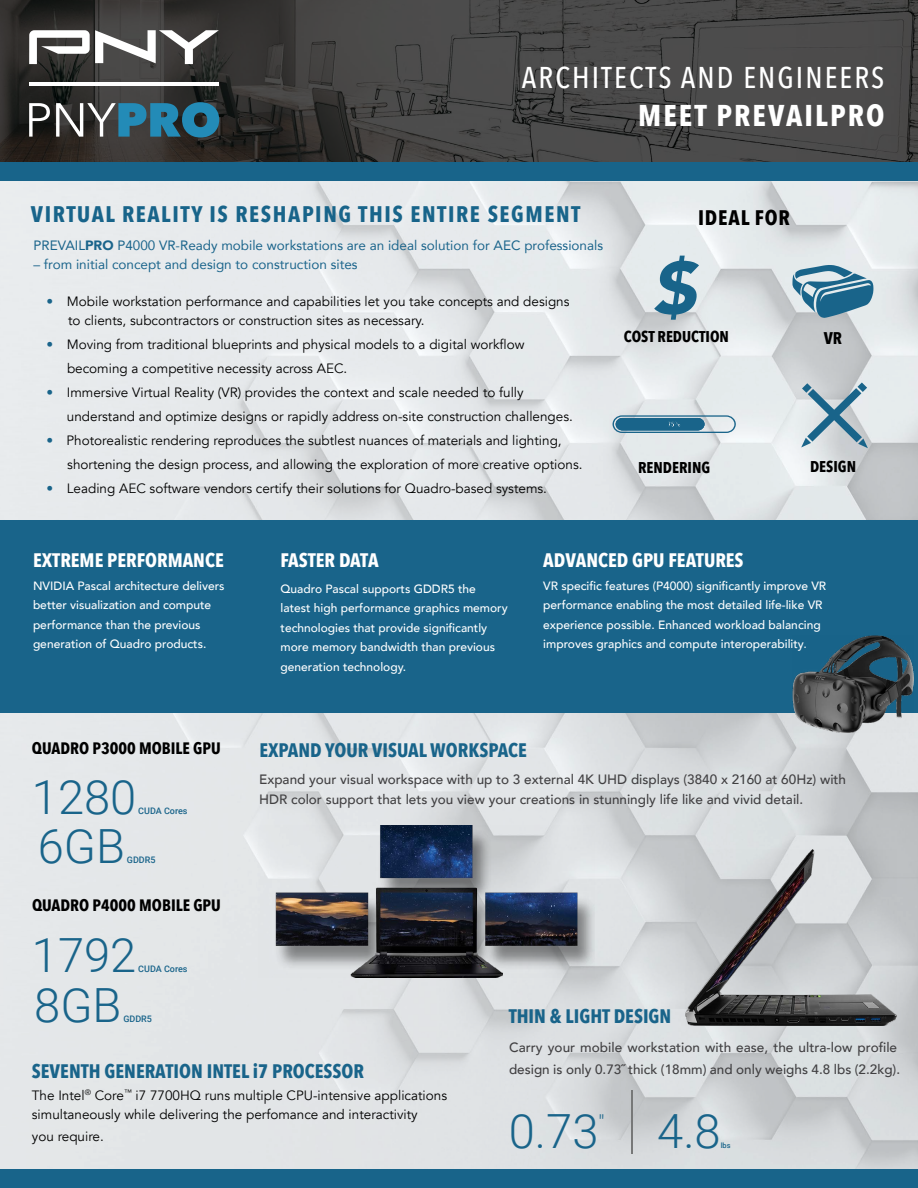
<style>
.page{position:relative;width:918px;height:1188px;background:#fff}
.page>*{position:absolute;margin:0;border:0;box-sizing:border-box;transform-origin:0 0}
.t1{font:italic 900 73.5px "Avenir";color:#18648a}
.t2{font:300 47.1px "Roboto";color:#19648a}
.t3{font:500 30px "Avenir Next Condensed";letter-spacing:.07em;color:#fff}
.t4{font:700 30px "Avenir Next Condensed";letter-spacing:.07em;color:#fff}
.t5{font:700 22.5px "Avenir Next Condensed";letter-spacing:.07em;color:#18648a}
.t6{font:700 21px "Avenir Next Condensed";letter-spacing:.04em;color:#000}
.t7{font:300 21px "Roboto";color:#19648a}
.t8{font:700 19.5px "Avenir Next Condensed";color:#19648a}
.t9{font:700 19.5px "Avenir Next Condensed";color:#fff}
.t10{font:700 16.95px "Avenir Next Condensed";color:#000}
.t11{font:700 16.5px "Avenir Next Condensed";color:#000}
.t12{font:700 15.6px "Avenir Next Condensed";color:#000}
.t13{font:13.5px/24px "Avenir";color:#000}
.t14{font:500 13.5px/19.5px "Avenir";color:#414042}
.t15{font:13.5px "Avenir";color:#1a648b}
.t16{font:500 12px/19.5px "Avenir";color:#fff}
.t17{font:500 9px "Roboto";color:#19648a}
.t18{font:500 7.35px "Roboto";color:#19648a}
.s1{font-weight:900}
.s2{color:#19648a}
.s3{color:#1a648b}
.s4{font-family:"Avenir Next Condensed"}
.s5{font-weight:100;font-size:75.3px;color:#777878}
</style>
<div class="page">
<img style="left:0;top:181px;width:918px;height:988px">
<div style="left:0;top:162px;width:918px;height:19px;background:#18648a"></div>
<svg style="left:801px;top:383px;width:67px;height:65px;background:#a5bbc6"></svg>
<div style="left:0;top:1169px;width:918px;height:19px;background:#18648a"></div>
<img style="left:259px;top:825px;width:336px;height:153px">
<img style="left:686px;top:849px;width:210px;height:177px">
<div style="left:0;top:520px;width:918px;height:193px;background:#19648a"></div>
<img style="left:793px;top:635px;width:120px;height:98px">
<svg style="left:0;top:0;width:918px;height:162px;background:#41403f"></svg>
<hr style="left:29px;top:82px;width:190px;height:3px;background:#fff">
<svg style="left:29px;top:103px;width:21px;height:34px"></svg>
<svg style="left:56px;top:102px;width:163px;height:36px;background:#406979"></svg>
<svg style="left:29px;top:30px;width:190px;height:34px"></svg>
<svg style="left:613px;top:415px;width:123px;height:18px;background:#5f91ab"></svg>
<svg style="left:792px;top:265px;width:81px;height:53px;background:#77a1b6"></svg>
<h3 class="t3" style="left:522px;top:60px;width:364px">ARCHITECTS AND ENGINEERS</h3>
<h3 class="t4" style="left:638px;top:97px;width:248px">MEET PREVAILPRO</h3>
<h3 class="t5" style="left:31px;top:201px;width:551px">VIRTUAL REALITY IS RESHAPING THIS ENTIRE SEGMENT</h3>
<h3 class="t6" style="left:698px;top:205px;width:93px">IDEAL FOR</h3>
<p class="t15" style="left:33px;top:234px;width:571px">PREVAIL<span class="s1">PRO</span> P4000 VR-Ready mobile workstations are an ideal solution for AEC professionals</p>
<p class="t15" style="left:33px;top:254px;width:326px">– from initial concept and design to construction sites</p>
<p class="t13" style="left:68px;top:292px;width:503px;line-height:19.5px;text-indent:-22px"><span class="s2">•</span> Mobile workstation performance and capabilities let you take concepts and designs to clients, subcontractors or construction sites as necessary.</p>
<p class="t13" style="left:67px;top:333px;width:459px;text-indent:-20px"><span class="s3">•</span> Moving from traditional blueprints and physical models to a digital workflow becoming a competitive necessity across AEC.</p>
<p class="t13" style="left:67px;top:381px;width:507px;text-indent:-20px"><span class="s2">•</span> Immersive Virtual Reality (VR) provides the context and scale needed to fully understand and optimize designs or rapidly address on-site construction challenges.</p>
<p class="t13" style="left:67px;top:429px;width:517px;text-indent:-21px"><span class="s2">•</span> Photorealistic rendering reproduces the subtlest nuances of materials and lighting, shortening the design process, and allowing the exploration of more creative options.</p>
<p class="t13" style="left:47px;top:477px;width:502px"><span class="s2">•</span> Leading AEC software vendors certify their solutions for Quadro-based systems.</p>
<h1 class="t1" style="left:652px;top:227px;width:45px">$</h1>
<p class="t12" style="left:624px;top:327px;width:107px">COST REDUCTION</p>
<p class="t12" style="left:638px;top:458px;width:74px">RENDERING</p>
<p class="t10" style="left:824px;top:327px;width:20px">VR</p>
<p class="t12" style="left:810px;top:457px;width:47px">DESIGN</p>
<h3 class="t9" style="left:33px;top:549px;width:192px">EXTREME PERFORMANCE</h3>
<p class="t16" style="left:33px;top:575px;width:193px">NVIDIA Pascal architecture delivers better visualization and compute performance than the previous generation of Quadro products.</p>
<p class="t11" style="left:32px;top:738px;width:190px">QUADRO P3000 MOBILE GPU</p>
<h2 class="t2" style="left:32px;top:764px;width:106px">1280</h2>
<p class="t17" style="left:138px;top:804px;width:51px">CUDA Cores</p>
<h2 class="t2" style="left:38px;top:814px;width:89px">6GB</h2>
<p class="t17" style="left:127px;top:854px;width:30px">GDDR5</p>
<p class="t11" style="left:32px;top:895px;width:190px">QUADRO P4000 MOBILE GPU</p>
<h2 class="t2" style="left:32px;top:922px;width:106px">1792</h2>
<p class="t17" style="left:138px;top:962px;width:51px">CUDA Cores</p>
<h3 class="t9" style="left:281px;top:548px;width:100px">FASTER DATA</h3>
<p class="t16" style="left:281px;top:578px;width:229px">Quadro Pascal supports GDDR5 the latest high performance graphics memory technologies that provide significantly more memory bandwidth than previous generation technology.</p>
<h3 class="t9" style="left:543px;top:549px;width:202px">ADVANCED GPU FEATURES</h3>
<p class="t16" style="left:543px;top:575px;width:285px">VR specific features (P4000) significantly improve VR performance enabling the most detailed life-like VR experience possible. Enhanced workload balancing improves graphics and compute interoperability<span class="s4">.</span></p>
<h3 class="t8" style="left:259px;top:738px;width:269px">EXPAND YOUR VISUAL WORKSPACE</h3>
<p class="t14" style="left:259px;top:769px;width:588px">Expand your visual workspace with up to 3 external 4K UHD displays (3840 x 2160 at 60Hz) with<br>HDR color support that lets you view your creations in stunningly life like and vivid detail.</p>
<h2 class="t2" style="left:34px;top:973px;width:89px">8GB</h2>
<p class="t17" style="left:123px;top:1013px;width:30px">GDDR5</p>
<h3 class="t8" style="left:32px;top:1059px;width:334px">SEVENTH GENERATION INTEL i7 PROCESSOR</h3>
<p class="t13" style="left:32px;top:1086px;width:417px;line-height:19.5px">The Intel<sup>®</sup> Core<sup>™</sup> i7 7700HQ runs multiple CPU-intensive applications simultaneously while delivering the perfomance and interactivity</p>
<p class="t13" style="left:32px;top:1125px;width:74px">you require.</p>
<h3 class="t8" style="left:509px;top:1004px;width:164px">THIN &amp; LIGHT DESIGN</h3>
<p class="t14" style="left:509px;top:1035px;width:393px;line-height:22px">Carry your mobile workstation with ease, the ultra-low profile design is only 0.73˝ thick (18mm) and only weighs 4.8 lbs (2.2kg).</p>
<h2 class="t2" style="left:509px;top:1098px;width:91px">0.73</h2>
<h3 class="t7" style="left:598px;top:1108px;width:8px">"</h3>
<h2 class="t2" style="left:624px;top:1098px;width:98px"><span class="s5">|</span> 4.8</h2>
<p class="t18" style="left:721px;top:1140px;width:11px">lbs</p>
</div>
